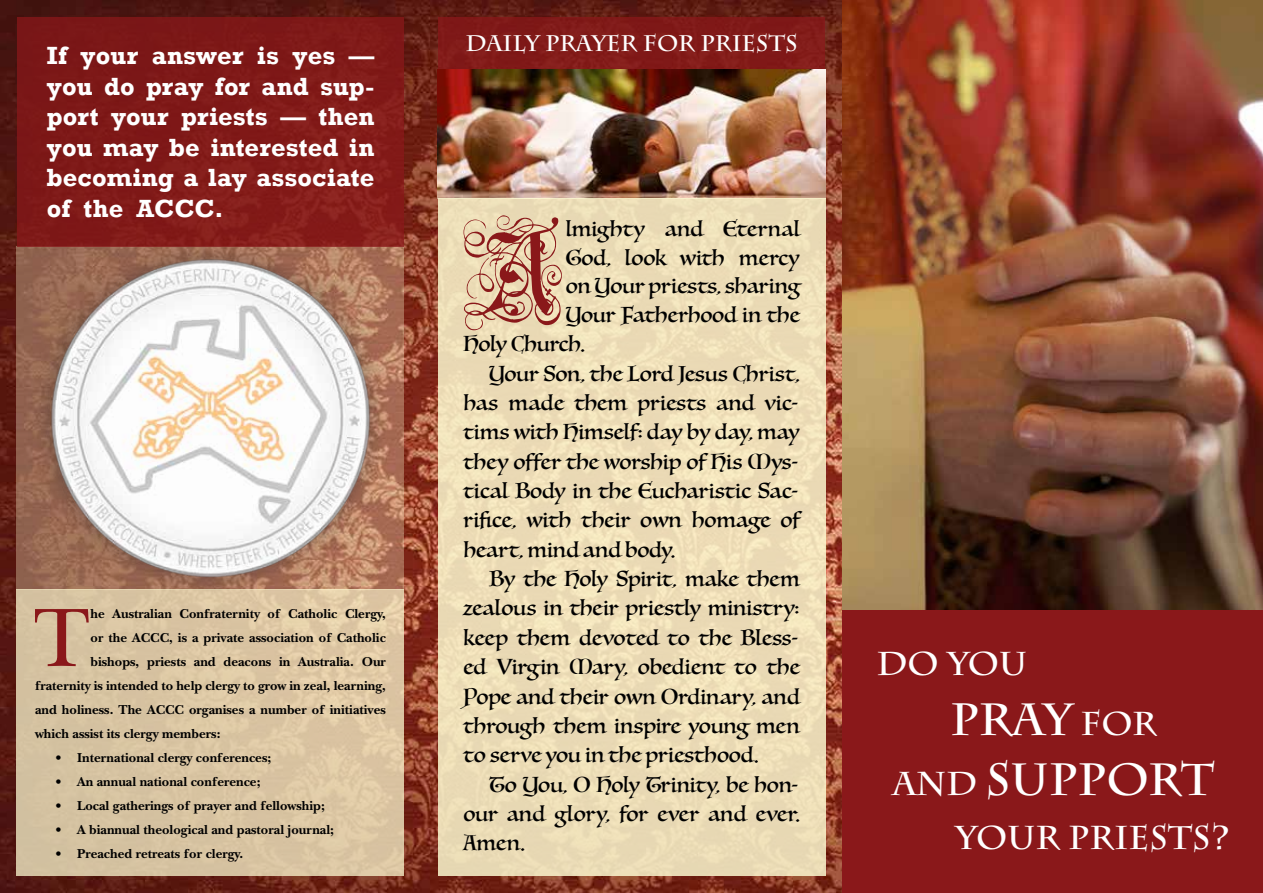
<style>
.page{position:relative;width:1263px;height:893px;background:#fff}
.page>*{position:absolute;margin:0;border:0;box-sizing:border-box;transform-origin:0 0}
.t1{font:86.25px "New Baskerville";color:#8a181a}
.t2{font:700 45px/60px "Charlemagne Std";color:#fff;text-align:center}
.t3{font:700 33px "Charlemagne Std";color:#fff}
.t4{font:700 25.5px/30.5px "Rockwell";letter-spacing:.005em;color:#fff;text-align:justify}
.t5{font:700 22.5px "Charlemagne Std";color:#fff}
.t6{font:21px "Luminari";letter-spacing:.005em;color:#000}
.t7{font:21px "Luminari";letter-spacing:-.02em;color:#000}
.t8{font:700 13.5px "New Baskerville";color:#000}
.s1{font-size:33px}
</style>
<div class="page">
<img style="left:0;top:0;width:842px;height:893px">
<div style="left:438px;top:17px;width:387px;height:182px;background:#811a18"></div>
<img style="left:842px;top:0;width:421px;height:610px">
<div style="left:842px;top:610px;width:421px;height:283px;background:#8a181a"></div>
<img style="left:438px;top:69px;width:387px;height:130px">
<div style="left:17px;top:590px;width:387px;height:286px;background:#d9c4a2"></div>
<div style="left:17px;top:17px;width:387px;height:229px;background:#7f1917"></div>
<img style="left:19px;top:246px;width:383px;height:344px">
<div style="left:438px;top:199px;width:387px;height:677px;background:#ecddb6"></div>
<svg style="left:463px;top:215px;width:99px;height:115px"></svg>
<p class="t4" style="left:47px;top:41px;width:329px">If your answer is yes — you do pray for and sup&shy;port your priests — then you may be interested in becoming a lay associate of the ACCC.</p>
<h1 class="t1" style="left:34px;top:585px;width:58px">T</h1>
<p class="t8" style="left:91px;top:606px;width:297px">he Australian Confraternity of Catholic Clergy,</p>
<p class="t8" style="left:91px;top:630px;width:297px">or the ACCC, is a private association of Catholic</p>
<p class="t8" style="left:91px;top:654px;width:297px">bishops, priests and deacons in Australia. Our</p>
<p class="t8" style="left:35px;top:678px;width:352px">fraternity is intended to help clergy to grow in zeal, learning,</p>
<p class="t8" style="left:35px;top:702px;width:352px">and holiness. The ACCC organises a number of initiatives</p>
<p class="t8" style="left:35px;top:726px;width:187px">which assist its clergy members:</p>
<p class="t8" style="left:56px;top:750px;width:217px">• International clergy conferences;</p>
<p class="t8" style="left:56px;top:774px;width:206px">• An annual national conference;</p>
<p class="t8" style="left:56px;top:798px;width:270px">• Local gatherings of prayer and fellowship;</p>
<p class="t8" style="left:56px;top:822px;width:279px">• A biannual theological and pastoral journal;</p>
<p class="t8" style="left:56px;top:846px;width:189px">• Preached retreats for clergy.</p>
<p class="t5" style="left:465px;top:31px;width:333px">DAILY PRAYER FOR PRIESTS</p>
<p class="t6" style="left:566px;top:211px;width:235px">lmighty and Eternal</p>
<p class="t6" style="left:566px;top:240px;width:235px">God, look with mercy</p>
<p class="t6" style="left:566px;top:268px;width:235px">on Your priests, sharing</p>
<p class="t6" style="left:566px;top:297px;width:235px">Your Fatherhood in the</p>
<p class="t7" style="left:463px;top:326px;width:123px">Holy Church.</p>
<p class="t6" style="left:489px;top:355px;width:312px">Your Son, the Lord Jesus Christ,</p>
<p class="t6" style="left:463px;top:385px;width:337px">has made them priests and vic-</p>
<p class="t6" style="left:463px;top:414px;width:337px">tims with Himself: day by day, may</p>
<p class="t6" style="left:463px;top:443px;width:337px">they offer the worship of His Mys-</p>
<p class="t6" style="left:463px;top:473px;width:337px">tical Body in the Eucharistic Sac-</p>
<p class="t6" style="left:463px;top:502px;width:337px">rifice, with their own homage of</p>
<p class="t6" style="left:463px;top:531px;width:213px">heart, mind and body.</p>
<p class="t6" style="left:489px;top:561px;width:312px">By the Holy Spirit, make them</p>
<p class="t6" style="left:463px;top:590px;width:337px">zealous in their priestly ministry:</p>
<p class="t6" style="left:463px;top:620px;width:337px">keep them devoted to the Bless-</p>
<p class="t6" style="left:463px;top:649px;width:337px">ed Virgin Mary, obedient to the</p>
<p class="t6" style="left:463px;top:678px;width:337px">Pope and their own Ordinary, and</p>
<p class="t6" style="left:463px;top:708px;width:337px">through them inspire young men</p>
<p class="t6" style="left:463px;top:737px;width:296px">to serve you in the priesthood.</p>
<p class="t6" style="left:489px;top:766px;width:312px">To You, O Holy Trinity, be hon-</p>
<p class="t6" style="left:463px;top:796px;width:337px">our and glory, for ever and ever.</p>
<p class="t6" style="left:463px;top:825px;width:62px">Amen.</p>
<h3 class="t3" style="left:876px;top:644px;width:152px">DO YOU</h3>
<h2 class="t2" style="left:893px;top:690px;width:323px">PRAY <span class="s1">FOR<br>AND</span> SUPPORT</h2>
<h3 class="t3" style="left:955px;top:818px;width:277px">YOUR PRIESTS?</h3>
</div>
